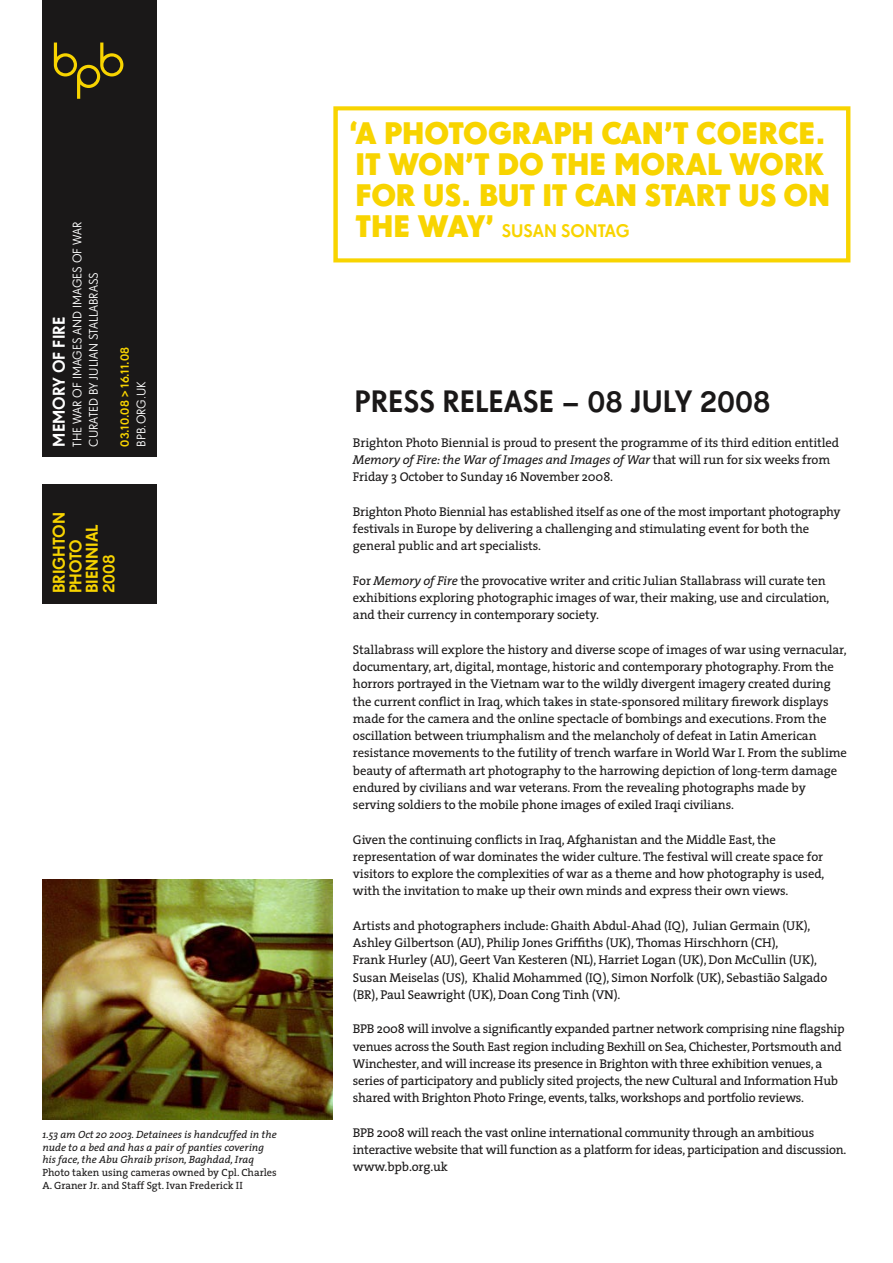
<style>
.page{position:relative;width:893px;height:1263px;background:#fff}
.page>*{position:absolute;margin:0;border:0;box-sizing:border-box;transform-origin:0 0}
.t1{font:700 30.15px/31px "Super Grotesk A";color:#f8d400}
.t2{font:500 30px "Super Grotesk A";color:#1a1818}
.t3{font:500 17.55px "Super Grotesk A";color:#f8d400}
.t4{font:500 16.5px/16.5px "Super Grotesk A";color:#f8d400}
.t5{font:500 16.5px "Super Grotesk A";color:#fff}
.t6{font:16.5px "Super Grotesk A Med LF";color:#f8d400}
.t7{font:12.75px/17.2px "The Serif";letter-spacing:-.01em;color:#1a1818}
.t8{font:12px/16.5px "Super Grotesk A";color:#fff}
.t9{font:12px "Super Grotesk A Med LF";color:#f8d400}
.t10{font:italic 10.5px/12.6px "The Serif";color:#1a1818}
.t11{font:10.5px/12.6px "The Serif";color:#1a1818}
.s1{font-weight:700;font-size:30.15px}
.s2{font-family:"Super Grotesk A Med LF";font-weight:400}
.s3{font-style:italic}
</style>
<div class="page">
<div style="left:333px;top:106px;width:517px;height:157px;border:4px solid #f8d400"></div>
<div style="left:43px;top:0;width:114px;height:457px;background:#1a1818"></div>
<div style="left:43px;top:485px;width:114px;height:119px;background:#1a1818"></div>
<svg style="left:54px;top:43px;width:69px;height:56px"></svg>
<img style="left:43px;top:879px;width:289px;height:240px">
<p class="t8" style="left:69px;top:446px;width:226px;rotate:-90deg">THE WAR OF IMAGES AND IMAGES OF WAR<br>CURATED BY JULIAN STALLABRASS</p>
<p class="t5" style="left:49px;top:446px;width:131px;rotate:-90deg">MEMORY OF FIRE</p>
<p class="t9" style="left:117px;top:446px;width:101px;rotate:-90deg">03.10.08 &gt; 16.11.08</p>
<p class="t8" style="left:133px;top:446px;width:67px;rotate:-90deg">BPB.ORG.UK</p>
<p class="t4" style="left:51px;top:593px;width:83px;rotate:-90deg">BRIGHTON<br>PHOTO<br>BIENNIAL</p>
<p class="t6" style="left:99px;top:593px;width:40px;rotate:-90deg">2008</p>
<p class="t10" style="left:43px;top:1128px;width:236px">1.53 am Oct 20 2003. Detainees is handcuffed in the nude to a bed and has a pair of panties covering his face, the Abu Ghraib prison, Baghdad, Iraq</p>
<p class="t11" style="left:43px;top:1166px;width:236px">Photo taken using cameras owned by Cpl. Charles<br>A. Graner Jr. and Staff Sgt. Ivan Frederick II</p>
<h1 class="t1" style="left:349px;top:117px;width:483px">‘ A PHOTOGRAPH CAN’T COERCE.<br>IT WON’T DO THE MORAL WORK<br>FOR US. BUT IT CAN START US ON</h1>
<h3 class="t3" style="left:355px;top:220px;width:276px"><span class="s1">THE WAY’</span> SUSAN SONTAG</h3>
<h2 class="t2" style="left:355px;top:383px;width:417px">PRESS RELEASE – <span class="s2">08 JULY 2008</span></h2>
<p class="t7" style="left:353px;top:433px;width:488px">Brighton Photo Biennial is proud to present the programme of its third edition entitled<br><span class="s3">Memory of Fire: the War of Images and Images of War</span> that will run for six weeks from<br>Friday 3 October to Sunday 16 November 2008.</p>
<p class="t7" style="left:353px;top:502px;width:489px">Brighton Photo Biennial has established itself as one of the most important photography festivals in Europe by delivering a challenging and stimulating event for both the general public and art specialists.</p>
<p class="t7" style="left:353px;top:571px;width:478px">For <span class="s3">Memory of Fire</span> the provocative writer and critic Julian Stallabrass will curate ten exhibitions exploring photographic images of war, their making, use and circulation, and their currency in contemporary society.</p>
<p class="t7" style="left:353px;top:640px;width:496px">Stallabrass will explore the history and diverse scope of images of war using vernacular, documentary, art, digital, montage, historic and contemporary photography. From the horrors portrayed in the Vietnam war to the wildly divergent imagery created during the current conflict in Iraq, which takes in state-sponsored military firework displays made for the camera and the online spectacle of bombings and executions. From the oscillation between triumphalism and the melancholy of defeat in Latin American resistance movements to the futility of trench warfare in World War I. From the sublime beauty of aftermath art photography to the harrowing depiction of long-term damage endured by civilians and war veterans. From the revealing photographs made by serving soldiers to the mobile phone images of exiled Iraqi civilians.</p>
<p class="t7" style="left:353px;top:830px;width:473px">Given the continuing conflicts in Iraq, Afghanistan and the Middle East, the representation of war dominates the wider culture. The festival will create space for visitors to explore the complexities of war as a theme and how photography is used, with the invitation to make up their own minds and express their own views.</p>
<p class="t7" style="left:353px;top:916px;width:476px">Artists and photographers include: Ghaith Abdul-Ahad (IQ), Julian Germain (UK), Ashley Gilbertson (AU), Philip Jones Griffiths (UK), Thomas Hirschhorn (CH),<br>Frank Hurley (AU), Geert Van Kesteren (NL), Harriet Logan (UK), Don McCullin (UK), Susan Meiselas (US), Khalid Mohammed (IQ), Simon Norfolk (UK), Sebastião Salgado (BR), Paul Seawright (UK), Doan Cong Tinh (VN).</p>
<p class="t7" style="left:353px;top:1020px;width:493px">BPB 2008 will involve a significantly expanded partner network comprising nine flagship venues across the South East region including Bexhill on Sea, Chichester, Portsmouth and Winchester, and will increase its presence in Brighton with three exhibition venues, a series of participatory and publicly sited projects, the new Cultural and Information Hub shared with Brighton Photo Fringe, events, talks, workshops and portfolio reviews.</p>
<p class="t7" style="left:353px;top:1123px;width:495px">BPB 2008 will reach the vast online international community through an ambitious interactive website that will function as a platform for ideas, participation and discussion. www.bpb.org.uk</p>
</div>
